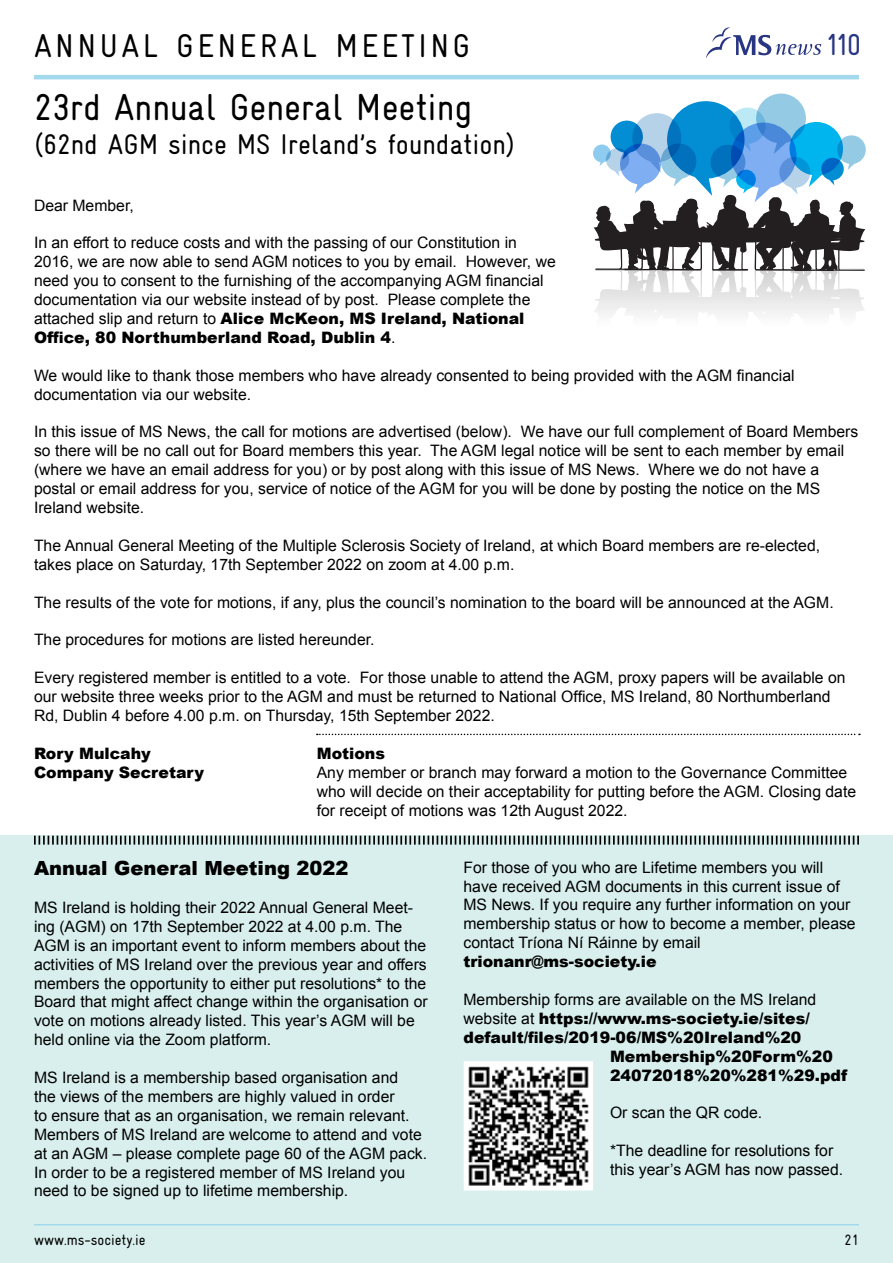
<style>
.page{position:relative;width:893px;height:1263px;background:#fff}
.page>*{position:absolute;margin:0;border:0;box-sizing:border-box;transform-origin:0 0}
.t1{font:37.5px "Gravur Condensed";color:#000}
.t2{font:33px "Gravur Condensed";letter-spacing:.1em;color:#000}
.t3{font:30.3px "Gravur Condensed";color:#283583}
.t4{font:28.5px "Gravur Condensed";color:#000}
.t5{font:900 19.5px "Arial";color:#000}
.t6{font:15.75px/18.9px "Arial";color:#000}
.t7{font:900 15.75px/18.9px "Arial";color:#000}
.t8{font:15px "Gravur Condensed";color:#000}
.s1{font-weight:900}
.s2{font-weight:400}
</style>
<div class="page">
<svg style="left:706px;top:27px;width:115px;height:31px"></svg>
<div style="left:0;top:836px;width:893px;height:427px;background:#d8efed"></div>
<svg style="left:593px;top:94px;width:273px;height:220px"></svg>
<svg style="left:34px;top:836px;width:825px;height:9px"></svg>
<svg style="left:463px;top:1061px;width:130px;height:130px;background:#959595"></svg>
<svg style="left:317px;top:734px;width:543px;height:1px"></svg>
<hr style="left:34px;top:75px;width:825px;height:4px;background:#a3d9ec">
<hr style="left:34px;top:1224px;width:825px;height:1px;background:#a3d9ec">
<h2 class="t2" style="left:34px;top:27px;width:438px">ANNUAL GENERAL MEETING</h2>
<h3 class="t3" style="left:825px;top:27px;width:38px">110</h3>
<h1 class="t1" style="left:34px;top:86px;width:440px">23rd Annual General Meeting</h1>
<h3 class="t4" style="left:34px;top:128px;width:483px">(62nd AGM since MS Ireland’s foundation)</h3>
<p class="t6" style="left:34px;top:196px;width:101px">Dear Member,</p>
<p class="t6" style="left:34px;top:234px;width:523px">In an effort to reduce costs and with the passing of our Constitution in 2016, we are now able to send AGM notices to you by email. However, we need you to consent to the furnishing of the accompanying AGM financial documentation via our website instead of by post. Please complete the attached slip and return to <span class="s1">Alice McKeon, MS Ireland, National Office, 80 Northumberland Road, Dublin 4</span>.</p>
<p class="t6" style="left:34px;top:366px;width:762px">We would like to thank those members who have already consented to being provided with the AGM financial documentation via our website.</p>
<p class="t6" style="left:34px;top:423px;width:826px">In this issue of MS News, the call for motions are advertised (below). We have our full complement of Board Members so there will be no call out for Board members this year. The AGM legal notice will be sent to each member by email (where we have an email address for you) or by post along with this issue of MS News. Where we do not have a postal or email address for you, service of notice of the AGM for you will be done by posting the notice on the MS Ireland website.</p>
<p class="t6" style="left:34px;top:536px;width:788px">The Annual General Meeting of the Multiple Sclerosis Society of Ireland, at which Board members are re-elected, takes place on Saturday, 17th September 2022 on zoom at 4.00 p.m.</p>
<p class="t6" style="left:34px;top:593px;width:801px">The results of the vote for motions, if any, plus the council’s nomination to the board will be announced at the AGM.</p>
<p class="t6" style="left:34px;top:630px;width:342px">The procedures for motions are listed hereunder.</p>
<p class="t6" style="left:34px;top:668px;width:813px">Every registered member is entitled to a vote. For those unable to attend the AGM, proxy papers will be available on our website three weeks prior to the AGM and must be returned to National Office, MS Ireland, 80 Northumberland<br>Rd, Dublin 4 before 4.00 p.m. on Thursday, 15th September 2022.</p>
<p class="t7" style="left:34px;top:743px;width:172px">Rory Mulcahy<br>Company Secretary</p>
<p class="t7" style="left:317px;top:743px;width:70px">Motions</p>
<p class="t6" style="left:317px;top:763px;width:541px">Any member or branch may forward a motion to the Governance Committee who will decide on their acceptability for putting before the AGM. Closing date for receipt of motions was 12th August 2022.</p>
<p class="t5" style="left:34px;top:854px;width:316px">Annual General Meeting 2022</p>
<p class="t6" style="left:34px;top:898px;width:395px">MS Ireland is holding their 2022 Annual General Meet&shy;ing (AGM) on 17th September 2022 at 4.00 p.m. The AGM is an important event to inform members about the activities of MS Ireland over the previous year and offers members the opportunity to either put resolutions* to the Board that might affect change within the organisation or vote on motions already listed. This year’s AGM will be held online via the Zoom platform.</p>
<p class="t6" style="left:34px;top:1068px;width:395px">MS Ireland is a membership based organisation and<br>the views of the members are highly valued in order<br>to ensure that as an organisation, we remain relevant.<br>Members of MS Ireland are welcome to attend and vote at an AGM – please complete page 60 of the AGM pack.<br>In order to be a registered member of MS Ireland you need to be signed up to lifetime membership.</p>
<p class="t6" style="left:463px;top:858px;width:394px">For those of you who are Lifetime members you will have received AGM documents in this current issue of MS News. If you require any further information on your membership status or how to become a member, please contact Tríona Ní Ráinne by email</p>
<p class="t7" style="left:463px;top:951px;width:195px">trionanr@ms-society.ie</p>
<p class="t6" style="left:463px;top:990px;width:354px">Membership forms are available on the MS Ireland</p>
<p class="t7" style="left:463px;top:1008px;width:348px"><span class="s2">website at</span> https://www.ms-society.ie/sites/</p>
<p class="t7" style="left:463px;top:1027px;width:339px">default/files/2019-06/MS%20Ireland%20</p>
<p class="t7" style="left:610px;top:1046px;width:224px">Membership%20Form%20</p>
<p class="t7" style="left:610px;top:1065px;width:239px">24072018%20%281%29.pdf</p>
<p class="t6" style="left:610px;top:1103px;width:154px">Or scan the QR code.</p>
<p class="t6" style="left:610px;top:1141px;width:235px">*The deadline for resolutions for this year’s AGM has now passed.</p>
<p class="t8" style="left:34px;top:1231px;width:113px">www.ms-society.ie</p>
<p class="t8" style="left:844px;top:1231px;width:16px">21</p>
</div>
